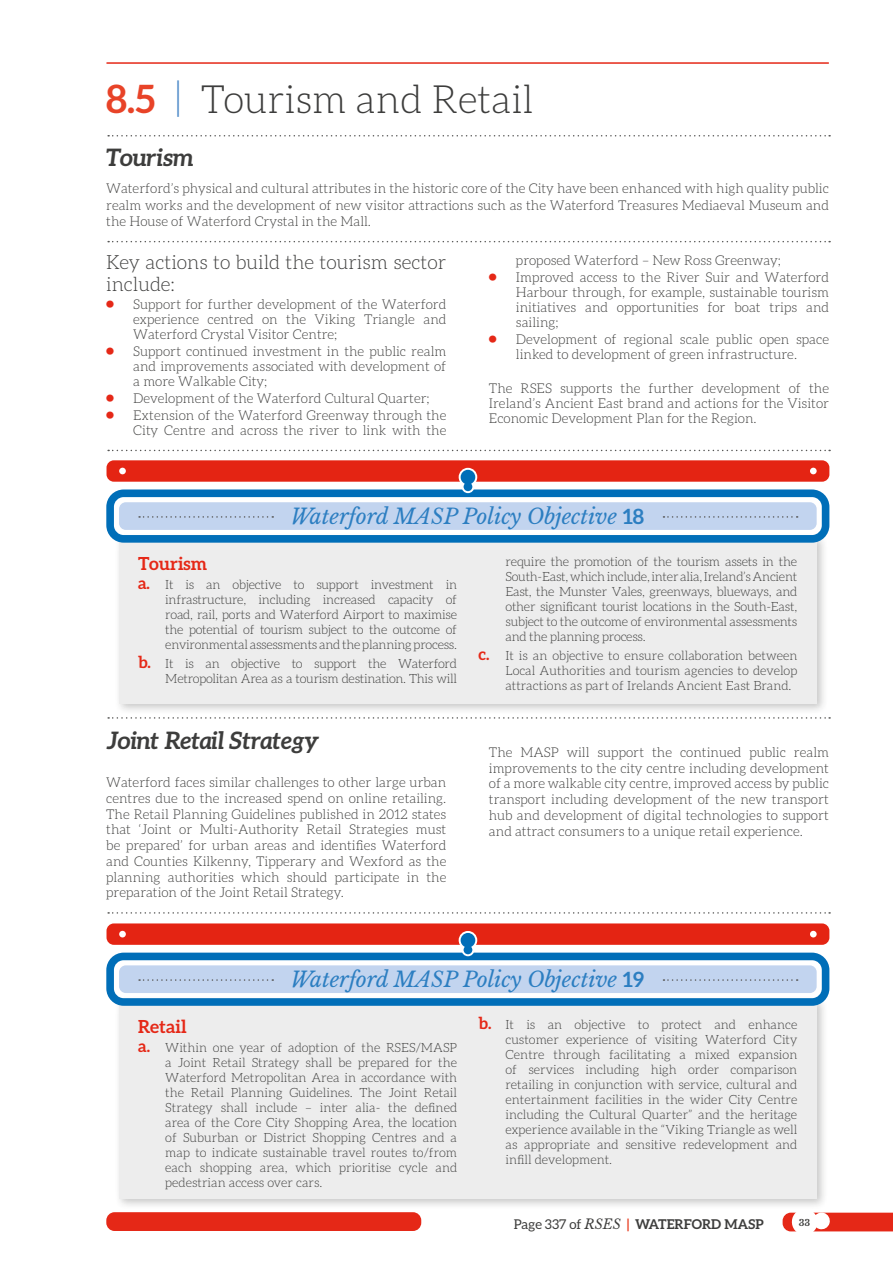
<style>
.page{position:relative;width:893px;height:1263px;background:#fff}
.page>*{position:absolute;margin:0;border:0;box-sizing:border-box;transform-origin:0 0}
.t1{font:300 39px "Aleo";color:#3d3d3c}
.t2{font:italic 700 24px "Aleo";letter-spacing:-.02em;color:#3d3d3c}
.t3{font:italic 21px "Libre Baskerville";color:#2c7ec1}
.t4{font:300 19.5px/22.5px "Aleo";color:#3d3d3c}
.t5{font:700 18px "Aleo";color:#e52817}
.t6{font:300 13.5px/15.8px "Aleo";color:#3d3d3c;text-align:justify}
.t7{font:700 13.5px "Aleo";color:#3d3d3c}
.t8{font:300 12.75px/15px "Aleo";letter-spacing:-.02em;color:#3d3d3c;text-align:justify}
.t9{font:700 9px "Libre Baskerville";color:#3d3d3c}
.s1{font-weight:700;color:#e84328}
.s2{color:#4c89c8}
.s3{font-weight:700;font-size:16.5px;color:#e52817}
.s4{font-family:"Aleo";font-weight:700;font-style:normal}
.s5{font-weight:400}
.s6{font-family:"Libre Baskerville";font-weight:400;font-style:italic}
.s7{color:#e84328}
</style>
<div class="page">
<div style="left:106px;top:1212px;width:315px;height:19px;background:#e52817;border-radius:8px"></div>
<svg style="left:783px;top:1212px;width:110px;height:20px"></svg>
<hr style="left:107px;top:62px;width:721px;height:2px;background:#e52817">
<div style="left:114px;top:532px;width:714px;height:183px;background:#1d1d1b;opacity:.25"></div>
<div style="left:119px;top:537px;width:698px;height:167px;background:#ededed"></div>
<div style="left:107px;top:460px;width:722px;height:22px;background:#e42413;border-radius:7px"></div>
<svg style="left:106px;top:468px;width:723px;height:75px"></svg>
<div style="left:114px;top:995px;width:714px;height:215px;background:#1d1d1b;opacity:.25"></div>
<div style="left:119px;top:1000px;width:698px;height:199px;background:#ededed"></div>
<div style="left:107px;top:923px;width:722px;height:22px;background:#e42413;border-radius:7px"></div>
<svg style="left:106px;top:931px;width:723px;height:75px"></svg>
<svg style="left:108px;top:135px;width:722px;height:2px"></svg>
<svg style="left:108px;top:241px;width:722px;height:1px"></svg>
<svg style="left:108px;top:450px;width:722px;height:1px"></svg>
<svg style="left:108px;top:717px;width:722px;height:2px"></svg>
<svg style="left:108px;top:912px;width:722px;height:2px"></svg>
<h1 class="t1" style="left:106px;top:78px;width:428px"><span class="s1">8.5</span> <span class="s2">|</span> Tourism and Retail</h1>
<h2 class="t2" style="left:106px;top:144px;width:89px">Tourism</h2>
<p class="t6" style="left:106px;top:180px;width:724px;line-height:16.5px">Waterford’s physical and cultural attributes in the historic core of the City have been enhanced with high quality public realm works and the development of new visitor attractions such as the Waterford Treasures Mediaeval Museum and the House of Waterford Crystal in the Mall.</p>
<h3 class="t4" style="left:106px;top:251px;width:342px">Key actions to build the tourism sector include:</h3>
<p class="t6" style="left:133px;top:296px;width:315px;line-height:15px;text-indent:-27px"><span class="s3">•</span> Support for further development of the Waterford experience centred on the Viking Triangle and Waterford Crystal Visitor Centre;</p>
<p class="t6" style="left:133px;top:343px;width:315px;line-height:15px;text-indent:-27px"><span class="s3">•</span> Support continued investment in the public realm and improvements associated with development of a more Walkable City;</p>
<p class="t6" style="left:106px;top:390px;width:325px"><span class="s3">•</span> Development of the Waterford Cultural Quarter;</p>
<p class="t6" style="left:106px;top:408px;width:342px;line-height:15px;text-align:right"><span class="s3">•</span> Extension of the Waterford Greenway through the<br>City Centre and across the river to link with the</p>
<p class="t6" style="left:516px;top:252px;width:267px">proposed Waterford – New Ross Greenway;</p>
<p class="t6" style="left:516px;top:270px;width:315px;line-height:15px;text-indent:-27px"><span class="s3">•</span> Improved access to the River Suir and Waterford Harbour through, for example, sustainable tourism initiatives and opportunities for boat trips and sailing;</p>
<p class="t6" style="left:489px;top:332px;width:342px;line-height:15px;text-align:center"><span class="s3">•</span> Development of regional scale public open space linked to development of green infrastructure.</p>
<p class="t6" style="left:489px;top:381px;width:342px;line-height:15px">The RSES supports the further development of the Ireland’s Ancient East brand and actions for the Visitor Economic Development Plan for the Region.</p>
<h3 class="t3" style="left:290px;top:503px;width:355px">Waterford MASP Policy Objective <span class="s4">18</span></h3>
<h3 class="t5" style="left:138px;top:553px;width:70px">Tourism</h3>
<p class="t8" style="left:165px;top:577px;width:293px;text-indent:-27px"><span class="s3">a.</span> It is an objective to support investment in infrastructure, including increased capacity of road, rail, ports and Waterford Airport to maximise the potential of tourism subject to the outcome of environmental assessments and the planning process.</p>
<p class="t8" style="left:138px;top:656px;width:320px;text-align:right"><span class="s3">b.</span> It is an objective to support the Waterford<br>Metropolitan Area as a tourism destination. This will</p>
<h2 class="t2" style="left:106px;top:726px;width:215px">Joint Retail Strategy</h2>
<p class="t6" style="left:106px;top:774px;width:342px">Waterford faces similar challenges to other large urban centres due to the increased spend on online retailing.<br>The Retail Planning Guidelines published in 2012 states that ‘Joint or Multi-Authority Retail Strategies must be prepared’ for urban areas and identifies Waterford and Counties Kilkenny, Tipperary and Wexford as the planning authorities which should participate in the preparation of the Joint Retail Strategy.</p>
<p class="t8" style="left:505px;top:554px;width:293px">require the promotion of the tourism assets in the South-East, which include, inter alia, Ireland’s Ancient East, the Munster Vales, greenways, blueways, and other significant tourist locations in the South-East, subject to the outcome of environmental assessments and the planning process.</p>
<p class="t8" style="left:505px;top:648px;width:293px;text-indent:-27px"><span class="s3">c.</span> It is an objective to ensure collaboration between Local Authorities and tourism agencies to develop attractions as part of Irelands Ancient East Brand.</p>
<p class="t6" style="left:489px;top:744px;width:342px">The MASP will support the continued public realm improvements to the city centre including development of a more walkable city centre, improved access by public transport including development of the new transport hub and development of digital technologies to support and attract consumers to a unique retail experience.</p>
<h3 class="t3" style="left:291px;top:966px;width:355px">Waterford MASP Policy Objective <span class="s4">19</span></h3>
<h3 class="t5" style="left:138px;top:1016px;width:50px">Retail</h3>
<p class="t8" style="left:165px;top:1040px;width:293px;text-indent:-27px"><span class="s3">a.</span> Within one year of adoption of the RSES/MASP a Joint Retail Strategy shall be prepared for the Waterford Metropolitan Area in accordance with the Retail Planning Guidelines. The Joint Retail Strategy shall include – inter alia- the defined area of the Core City Shopping Area, the location of Suburban or District Shopping Centres and a map to indicate sustainable travel routes to/from each shopping area, which prioritise cycle and pedestrian access over cars.</p>
<p class="t8" style="left:505px;top:1017px;width:293px;text-indent:-27px"><span class="s3">b.</span> It is an objective to protect and enhance customer experience of visiting Waterford City Centre through facilitating a mixed expansion of services including high order comparison retailing in conjunction with service, cultural and entertainment facilities in the wider City Centre including the Cultural Quarter” and the heritage experience available in the “Viking Triangle as well as appropriate and sensitive redevelopment and infill development.</p>
<p class="t7" style="left:514px;top:1216px;width:251px"><span class="s5">Page 337 of</span> <span class="s6">RSES</span> <span class="s7">|</span> WATERFORD MASP</p>
<p class="t9" style="left:799px;top:1217px;width:13px">33</p>
</div>
